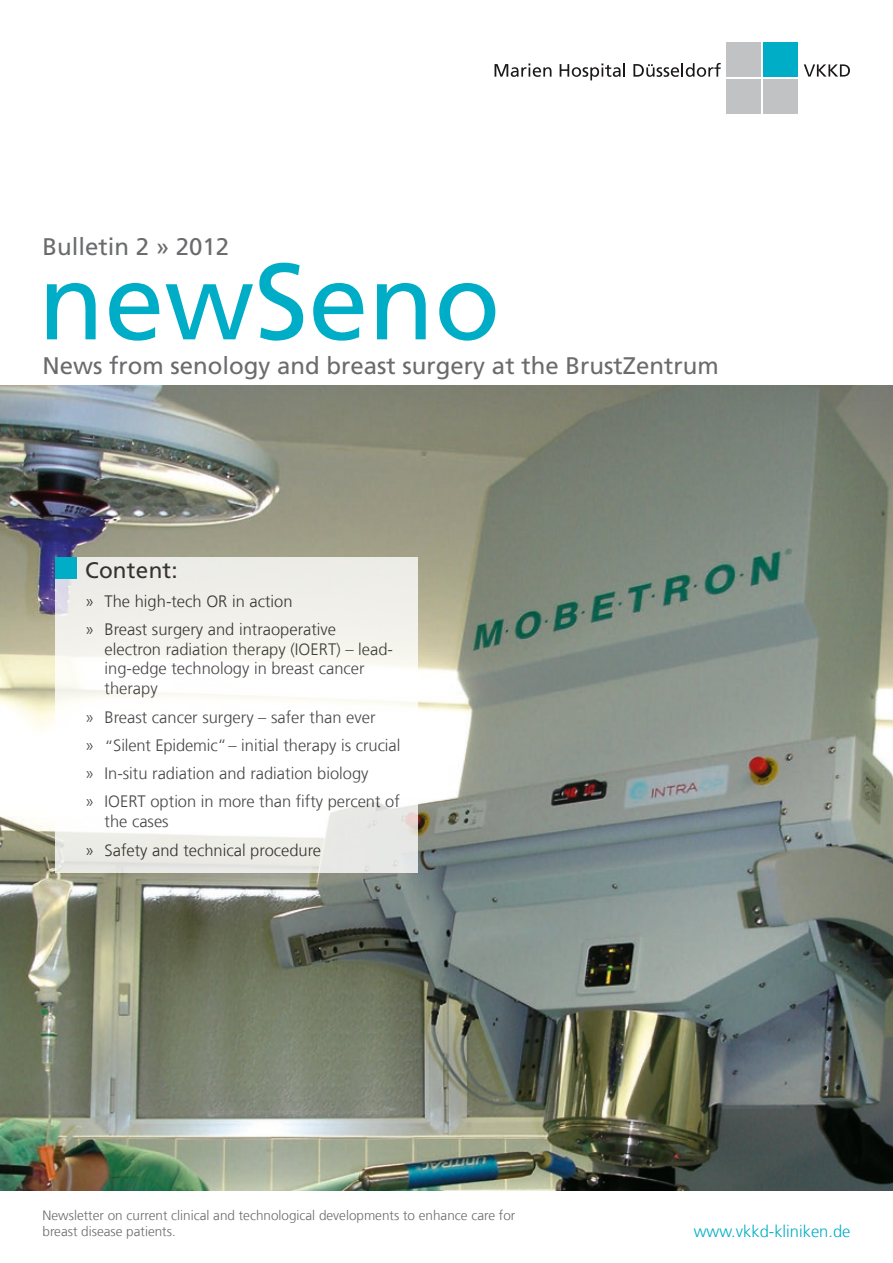
<style>
.page{position:relative;width:893px;height:1263px;background:#fff}
.page>*{position:absolute;margin:0;border:0;box-sizing:border-box;transform-origin:0 0}
.t1{font:108px "Frutiger LT Com";color:#00adc7}
.t2{font:24px "Frutiger LT Com";color:#6a6b6d}
.t3{font:22.5px "Frutiger LT Com";letter-spacing:.01em;color:#1b1819}
.t4{font:300 16.5px/28.3px "Frutiger LT Com";color:#1b1819}
.t5{font:300 16.5px "Frutiger LT Com";color:#00adc7}
.t6{font:300 13.5px/16.5px "Frutiger LT Com";color:#6a6b6d}
</style>
<div class="page">
<img style="left:0;top:386px;width:893px;height:805px">
<div style="left:764px;top:80px;width:34px;height:34px;background:#c1c2c4"></div>
<div style="left:764px;top:43px;width:34px;height:34px;background:#00adc7"></div>
<div style="left:726px;top:43px;width:34px;height:34px;background:#c1c2c4"></div>
<div style="left:726px;top:80px;width:34px;height:34px;background:#c1c2c4"></div>
<svg style="left:495px;top:63px;width:56px;height:14px"></svg>
<svg style="left:560px;top:63px;width:65px;height:17px"></svg>
<svg style="left:633px;top:63px;width:88px;height:14px"></svg>
<svg style="left:804px;top:64px;width:46px;height:13px"></svg>
<svg style="left:55px;top:557px;width:363px;height:316px"></svg>
<div style="left:55px;top:557px;width:21px;height:21px;background:#00adc7"></div>
<h2 class="t2" style="left:43px;top:232px;width:188px">Bulletin 2 » 2012</h2>
<h1 class="t1" style="left:38px;top:238px;width:464px">newSeno</h1>
<h2 class="t2" style="left:43px;top:351px;width:678px">News from senology and breast surgery at the BrustZentrum</h2>
<h3 class="t3" style="left:85px;top:557px;width:94px">Content:</h3>
<p class="t4" style="left:85px;top:587px;width:253px">» The high-tech OR in action<br>» Breast surgery and intraoperative</p>
<p class="t4" style="left:105px;top:639px;width:290px;line-height:19.8px">electron radiation therapy (IOERT) – lead&shy;ing-edge technology in breast cancer therapy</p>
<p class="t4" style="left:85px;top:703px;width:317px">» Breast cancer surgery – safer than ever<br>» “Silent Epidemic“ – initial therapy is crucial » In-situ radiation and radiation biology<br>» IOERT option in more than fifty percent of</p>
<p class="t4" style="left:85px;top:807px;width:238px;text-indent:20px">the cases<br>» Safety and technical procedure</p>
<p class="t6" style="left:43px;top:1207px;width:474px">Newsletter on current clinical and technological developments to enhance care for breast disease patients.</p>
<p class="t5" style="left:694px;top:1222px;width:158px">www.vkkd-kliniken.de</p>
</div>
